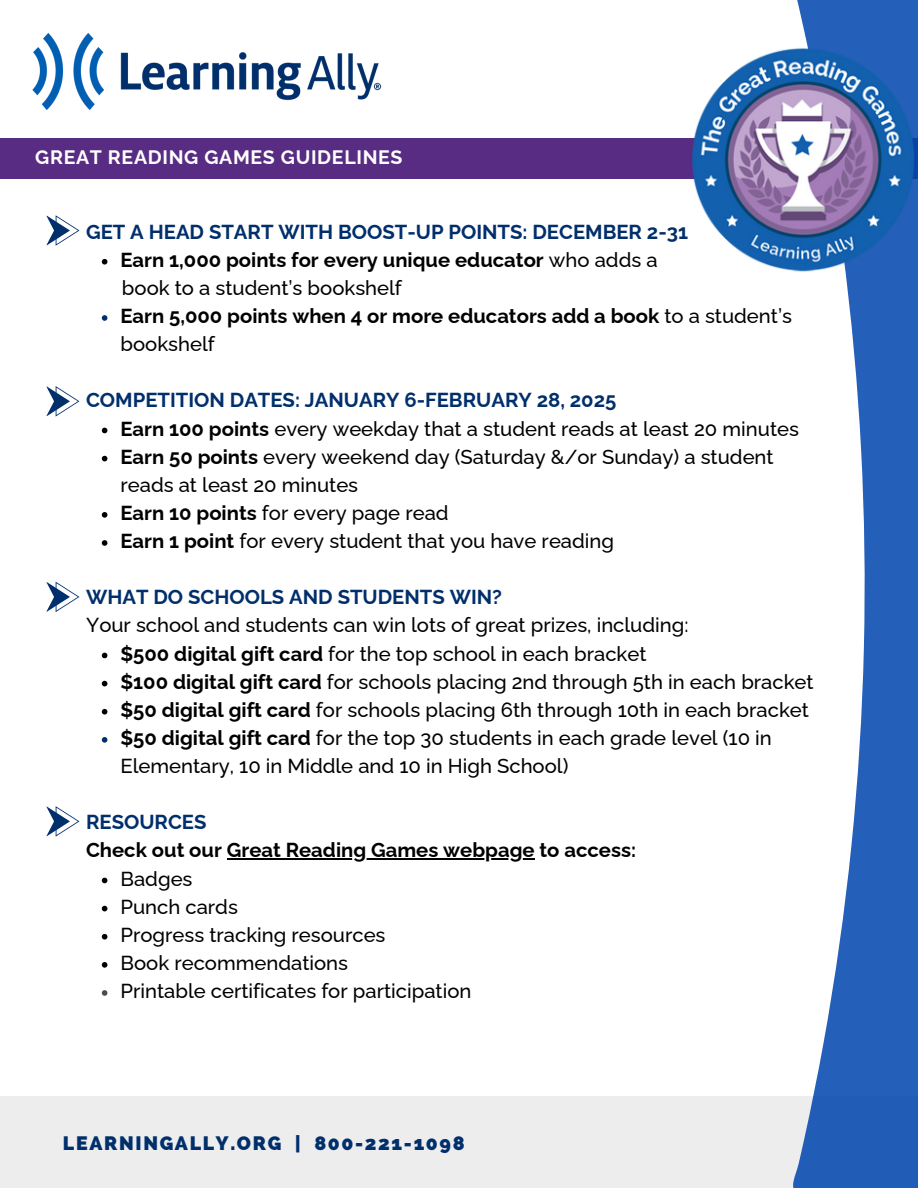
<style>
.page{position:relative;width:918px;height:1188px;background:#fff}
.page>*{position:absolute;margin:0;border:0;box-sizing:border-box;transform-origin:0 0}
.t1{font:500 20.25px/28.2px "Raleway";color:#000}
.t2{font:700 20.25px/28.2px "Raleway";color:#000}
.t3{font:700 20.25px "Raleway";color:#002f6c}
.t4{font:800 19.5px "Raleway";letter-spacing:.085em;color:#002f6c}
.t5{font:700 19.5px "Raleway";letter-spacing:.035em;color:#fff}
.s1{color:#002f6c}
.s2{font-weight:500}
.s3{font-weight:700;color:#002f6c}
.s4{font-weight:700}
</style>
<div class="page">
<div style="left:0;top:1096px;width:918px;height:92px;background:#ededee"></div>
<div style="left:0;top:138px;width:918px;height:41px;background:#582c83"></div>
<svg style="left:793px;top:0;width:125px;height:1188px;fill:#2460b9"></svg>
<img style="left:33px;top:32px;width:348px;height:78px">
<svg style="left:102px;top:259px;width:5px;height:6px"></svg>
<svg style="left:102px;top:315px;width:5px;height:6px"></svg>
<svg style="left:102px;top:428px;width:5px;height:5px"></svg>
<svg style="left:102px;top:456px;width:5px;height:5px"></svg>
<svg style="left:102px;top:512px;width:5px;height:6px"></svg>
<svg style="left:102px;top:540px;width:5px;height:6px"></svg>
<svg style="left:102px;top:653px;width:5px;height:5px"></svg>
<svg style="left:102px;top:681px;width:5px;height:5px"></svg>
<svg style="left:102px;top:709px;width:5px;height:6px"></svg>
<svg style="left:102px;top:737px;width:5px;height:6px"></svg>
<hr style="left:227px;top:859px;width:308px;height:1px;background:#000">
<svg style="left:102px;top:878px;width:5px;height:5px"></svg>
<svg style="left:102px;top:906px;width:5px;height:5px"></svg>
<svg style="left:102px;top:934px;width:5px;height:6px"></svg>
<svg style="left:102px;top:962px;width:5px;height:6px"></svg>
<svg style="left:102px;top:990px;width:5px;height:6px"></svg>
<img style="left:692px;top:45px;width:226px;height:228px">
<svg style="left:47px;top:215px;width:32px;height:31px"></svg>
<svg style="left:47px;top:386px;width:32px;height:30px"></svg>
<svg style="left:47px;top:582px;width:32px;height:30px"></svg>
<svg style="left:47px;top:806px;width:32px;height:31px"></svg>
<p class="t5" style="left:35px;top:145px;width:369px">GREAT READING GAMES GUIDELINES</p>
<p class="t2" style="left:120px;top:217px;width:673px;text-indent:-34px"><span class="s1">GET A HEAD START WITH BOOST-UP POINTS: DECEMBER 2-31<br></span>Earn 1,000 points for every unique educator <span class="s2">who adds a<br>book to a student’s bookshelf<br></span>Earn 5,000 points when 4 or more educators add a book <span class="s2">to a student’s bookshelf</span></p>
<p class="t1" style="left:120px;top:386px;width:680px;text-indent:-34px"><span class="s3">COMPETITION DATES: JANUARY 6-FEBRUARY 28, 2025<br></span><span class="s4">Earn 100 points</span> every weekday that a student reads at least 20 minutes <span class="s4">Earn 50 points</span> every weekend day (Saturday &amp;/or Sunday) a student reads at least 20 minutes<br><span class="s4">Earn 10 points</span> for every page read<br><span class="s4">Earn 1 point</span> for every student that you have reading</p>
<p class="t3" style="left:86px;top:585px;width:418px">WHAT DO SCHOOLS AND STUDENTS WIN?</p>
<p class="t1" style="left:120px;top:611px;width:695px;text-indent:-34px">Your school and students can win lots of great prizes, including:<br><span class="s4">$500 digital gift card</span> for the top school in each bracket<br><span class="s4">$100 digital gift card</span> for schools placing 2nd through 5th in each bracket <span class="s4">$50 digital gift card</span> for schools placing 6th through 10th in each bracket <span class="s4">$50 digital gift card</span> for the top 30 students in each grade level (10 in Elementary, 10 in Middle and 10 in High School)</p>
<p class="t3" style="left:86px;top:810px;width:122px">RESOURCES</p>
<p class="t2" style="left:86px;top:836px;width:551px">Check out our Great Reading Games webpage to access:</p>
<p class="t1" style="left:120px;top:864px;width:352px">Badges<br>Punch cards<br>Progress tracking resources<br>Book recommendations<br>Printable certificates for participation</p>
<h1 class="t4" style="left:63px;top:1132px;width:403px">LEARNINGALLY.ORG | 800-221-1098</h1>
</div>
